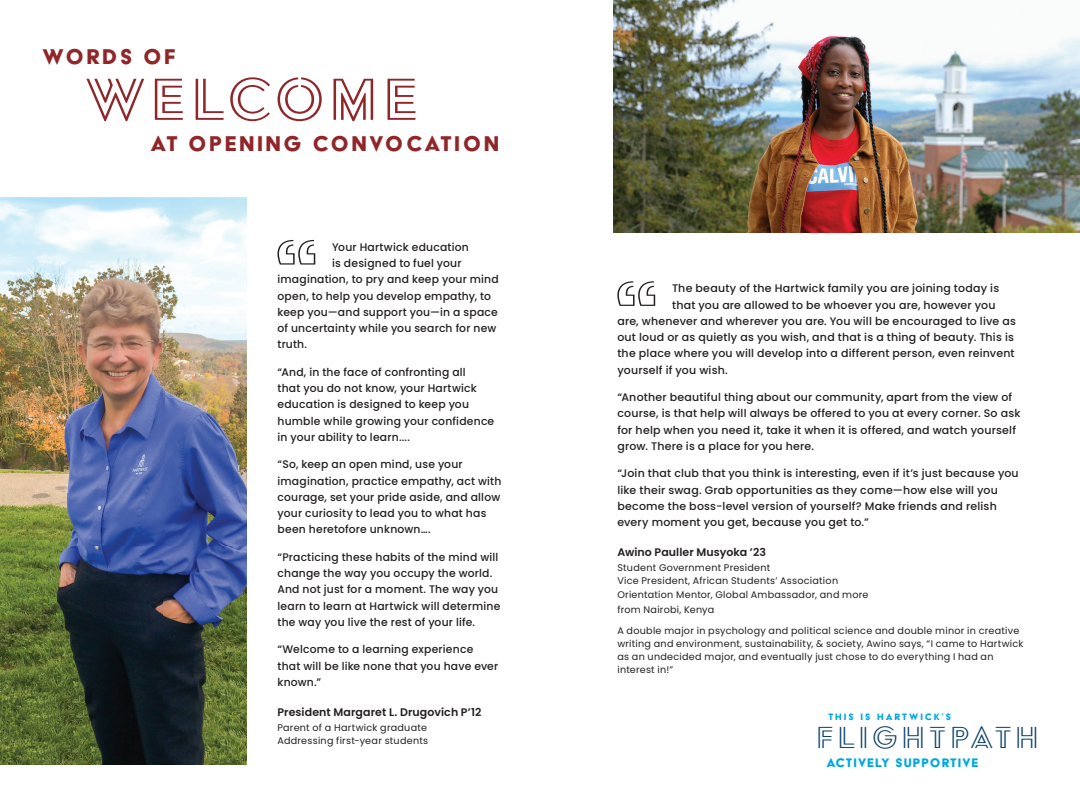
<style>
.page{position:relative;width:1080px;height:810px;background:#fff}
.page>*{position:absolute;margin:0;border:0;box-sizing:border-box;transform-origin:0 0}
.t1{font:58.75px "Hartwick Sans Open";letter-spacing:.075em;color:#8f272a}
.t2{font:30.25px "Hartwick Sans Open";letter-spacing:.115em;color:#0b406a}
.t3{font:24.62px "Acier BAT Text Solid";letter-spacing:.1em;color:#8f272a}
.t4{font:14.25px "Acier BAT Text Solid";letter-spacing:.075em;color:#00a7e1}
.t5{font:500 11px/16.2px "Poppins";letter-spacing:.02em;color:#231f20}
.t6{font:600 11px "Poppins";letter-spacing:.01em;color:#231f20}
.t7{font:10.62px "Acier BAT Text Solid";letter-spacing:.185em;color:#00a7e1}
.t8{font:9.62px/13px "Poppins";letter-spacing:.025em;color:#231f20}
</style>
<div class="page">
<img style="left:614px;top:0;width:466px;height:233px">
<img style="left:0;top:198px;width:246px;height:567px">
<svg style="left:617px;top:281px;width:38px;height:25px"></svg>
<svg style="left:278px;top:240px;width:37px;height:25px"></svg>
<h3 class="t3" style="left:42px;top:43px;width:134px">WORDS OF</h3>
<h1 class="t1" style="left:85px;top:77px;width:335px">WELCOME</h1>
<h3 class="t3" style="left:151px;top:131px;width:350px">AT OPENING CONVOCATION</h3>
<p class="t5" style="left:332px;top:239px;width:138px">Your Hartwick education</p>
<p class="t5" style="left:332px;top:255px;width:131px">is designed to fuel your</p>
<p class="t5" style="left:278px;top:272px;width:223px">imagination, to pry and keep your mind</p>
<p class="t5" style="left:278px;top:288px;width:215px">open, to help you develop empathy, to</p>
<p class="t5" style="left:278px;top:304px;width:222px">keep you—and support you—in a space</p>
<p class="t5" style="left:278px;top:320px;width:220px">of uncertainty while you search for new</p>
<p class="t5" style="left:278px;top:337px;width:31px">truth.</p>
<p class="t5" style="left:278px;top:364px;width:218px">“And, in the face of confronting all<br>that you do not know, your Hartwick education is designed to keep you humble while growing your confidence in your ability to learn....</p>
<p class="t5" style="left:278px;top:456px;width:225px">“So, keep an open mind, use your imagination, practice empathy, act with courage, set your pride aside, and allow your curiosity to lead you to what has been heretofore unknown….</p>
<p class="t5" style="left:278px;top:549px;width:224px">“Practicing these habits of the mind will change the way you occupy the world.<br>And not just for a moment. The way you learn to learn at Hartwick will determine the way you live the rest of your life.</p>
<p class="t5" style="left:278px;top:641px;width:222px">“Welcome to a learning experience that will be like none that you have ever known.”</p>
<p class="t6" style="left:278px;top:706px;width:205px">President Margaret L. Drugovich P’12</p>
<p class="t8" style="left:278px;top:721px;width:152px">Parent of a Hartwick graduate<br>Addressing first-year students</p>
<p class="t5" style="left:672px;top:280px;width:329px">The beauty of the Hartwick family you are joining today is</p>
<p class="t5" style="left:672px;top:297px;width:325px">that you are allowed to be whoever you are, however you</p>
<p class="t5" style="left:617px;top:313px;width:400px">are, whenever and wherever you are. You will be encouraged to live as</p>
<p class="t5" style="left:617px;top:329px;width:398px">out loud or as quietly as you wish, and that is a thing of beauty. This is</p>
<p class="t5" style="left:617px;top:345px;width:399px">the place where you will develop into a different person, even reinvent</p>
<p class="t5" style="left:617px;top:362px;width:112px">yourself if you wish.</p>
<p class="t5" style="left:617px;top:389px;width:405px">“Another beautiful thing about our community, apart from the view of course, is that help will always be offered to you at every corner. So ask for help when you need it, take it when it is offered, and watch yourself grow. There is a place for you here.</p>
<p class="t5" style="left:617px;top:465px;width:403px">“Join that club that you think is interesting, even if it’s just because you like their swag. Grab opportunities as they come—how else will you become the boss-level version of yourself? Make friends and relish every moment you get, because you get to.”</p>
<p class="t6" style="left:617px;top:546px;width:150px">Awino Pauller Musyoka ’23</p>
<p class="t8" style="left:617px;top:562px;width:253px">Student Government President<br>Vice President, African Students’ Association<br>Orientation Mentor, Global Ambassador, and more</p>
<p class="t8" style="left:617px;top:599px;width:403px;line-height:21.1px">from Nairobi, Kenya<br>A double major in psychology and political science and double minor in creative</p>
<p class="t8" style="left:617px;top:637px;width:408px">writing and environment, sustainability, &amp; society, Awino says, “I came to Hartwick as an undecided major, and eventually just chose to do everything I had an interest in!”</p>
<p class="t7" style="left:828px;top:711px;width:124px">THIS IS HARTWICK’S</p>
<p class="t4" style="left:826px;top:755px;width:153px">ACTIVELY SUPPORTIVE</p>
<h2 class="t2" style="left:816px;top:726px;width:224px">FLIGHTPATH</h2>
</div>
